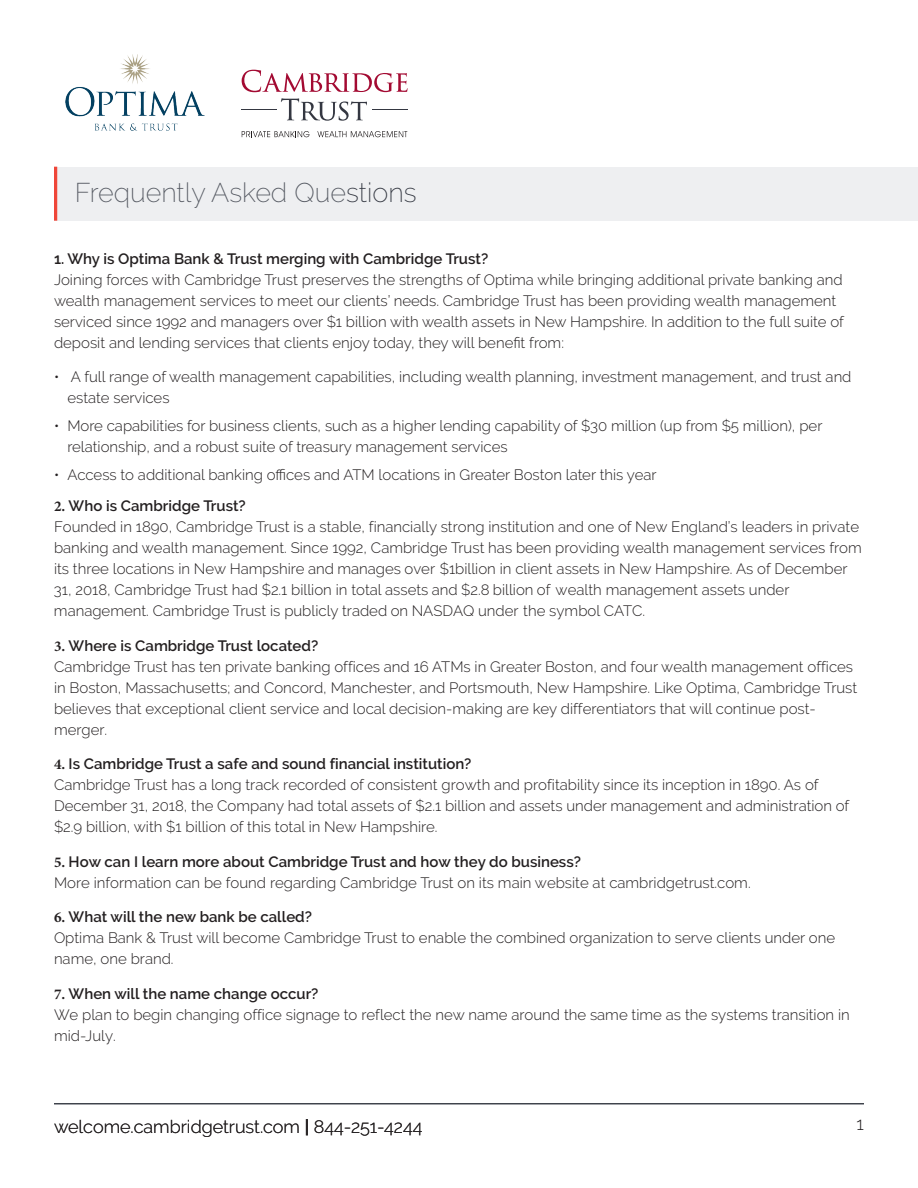
<style>
.page{position:relative;width:918px;height:1188px;background:#fff}
.page>*{position:absolute;margin:0;border:0;box-sizing:border-box;transform-origin:0 0}
.t1{font:200 27px "Raleway";color:#52565f}
.t2{font:300 18px "Raleway";color:#231f20}
.Answer{font:300 15px/21px "Raleway";color:#231f20}
.Question{font:600 15px "Raleway";color:#231f20}
.s1{color:#323640}
.s2{font-family:"Minion Pro";font-weight:700}
.s3{font-weight:600}
</style>
<div class="page">
<div style="left:54px;top:167px;width:864px;height:54px;background:#eeeff1"></div>
<hr style="left:54px;top:167px;width:3px;height:54px;background:#ef4639">
<svg style="left:242px;top:70px;width:166px;height:22px"></svg>
<svg style="left:281px;top:98px;width:86px;height:23px"></svg>
<hr style="left:242px;top:109px;width:35px;height:1px;background:#343741">
<hr style="left:372px;top:109px;width:35px;height:1px;background:#343741">
<svg style="left:242px;top:131px;width:68px;height:6px"></svg>
<svg style="left:317px;top:131px;width:90px;height:6px"></svg>
<img style="left:65px;top:54px;width:139px;height:76px">
<hr style="left:54px;top:1103px;width:810px;height:1px;background:#323640">
<h1 class="t1" style="left:75px;top:176px;width:344px">Frequently Asked Que<span class="s1">stions</span></h1>
<p class="Question" style="left:54px;top:250px;width:436px">1. Why is Optima Bank &amp; Trust merging with Cambridge Trust?</p>
<p class="Answer" style="left:54px;top:269px;width:791px">Joining forces with Cambridge Trust preserves the strengths of Optima while bringing additional private banking and wealth management services to meet our clients’ needs. Cambridge Trust has been providing wealth management serviced since 1992 and managers over $1 billion with wealth assets in New Hampshire. In addition to the full suite of deposit and lending services that clients enjoy today, they will benefit from:</p>
<p class="Answer" style="left:68px;top:366px;width:786px;text-indent:-14px">• A full range of wealth management capabilities, including wealth planning, investment management, and trust and estate services</p>
<p class="Answer" style="left:68px;top:415px;width:756px;text-indent:-14px">• More capabilities for business clients, such as a higher lending capability of $30 million (up from $5 million), per relationship, and a robust suite of treasury management services</p>
<p class="Answer" style="left:54px;top:464px;width:604px">• Access to additional banking offices and ATM locations in Greater Boston later this year</p>
<p class="Answer" style="left:54px;top:496px;width:809px"><span class="s2">2.</span> <span class="s3">Who is Cambridge Trust?<br></span>Founded in 1890, Cambridge Trust is a stable, financially strong institution and one of New England’s leaders in private banking and wealth management. Since 1992, Cambridge Trust has been providing wealth management services from its three locations in New Hampshire and manages over $1billion in client assets in New Hampshire. As of December 31, 2018, Cambridge Trust had $2.1 billion in total assets and $2.8 billion of wealth management assets under management. Cambridge Trust is publicly traded on NASDAQ under the symbol CATC.</p>
<p class="Answer" style="left:54px;top:635px;width:805px"><span class="s2">3.</span> <span class="s3">Where is Cambridge Trust located?<br></span>Cambridge Trust has ten private banking offices and 16 ATMs in Greater Boston, and four wealth management offices in Boston, Massachusetts; and Concord, Manchester, and Portsmouth, New Hampshire. Like Optima, Cambridge Trust believes that exceptional client service and local decision-making are key differentiators that will continue post&shy;merger.</p>
<p class="Answer" style="left:54px;top:754px;width:797px"><span class="s2">4.</span> <span class="s3">Is Cambridge Trust a safe and sound financial institution?<br></span>Cambridge Trust has a long track recorded of consistent growth and profitability since its inception in 1890. As of December 31, 2018, the Company had total assets of $2.1 billion and assets under management and administration of $2.9 billion, with $1 billion of this total in New Hampshire.</p>
<p class="Answer" style="left:54px;top:851px;width:698px"><span class="s2">5.</span> <span class="s3">How can I learn more about Cambridge Trust and how they do business?<br></span>More information can be found regarding Cambridge Trust on its main website at cambridgetrust.com.</p>
<p class="Answer" style="left:54px;top:907px;width:783px"><span class="s2">6.</span> <span class="s3">What will the new bank be called?<br></span>Optima Bank &amp; Trust will become Cambridge Trust to enable the combined organization to serve clients under one name, one brand.</p>
<p class="Answer" style="left:54px;top:983px;width:797px"><span class="s2">7.</span> <span class="s3">When will the name change occur?<br></span>We plan to begin changing office signage to reflect the new name around the same time as the systems transition in mid-July.</p>
<p class="t2" style="left:54px;top:1116px;width:370px">welcome.cambridgetrust.com <span class="s3">|</span> 844-251-4244</p>
<p class="t2" style="left:857px;top:1113px;width:9px">1</p>
</div>
